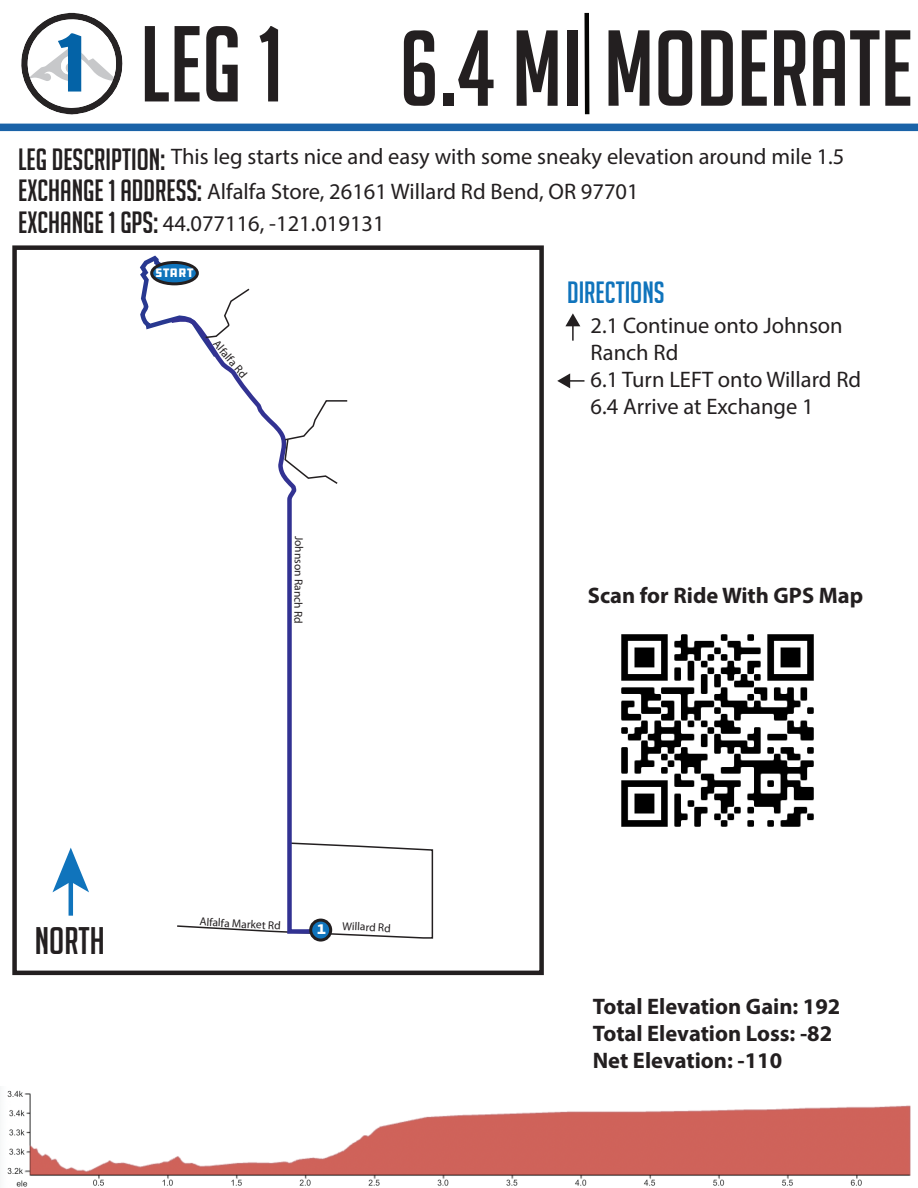
<style>
.page{position:relative;width:918px;height:1188px;background:#fff}
.page>*{position:absolute;margin:0;border:0;box-sizing:border-box;transform-origin:0 0}
.t1{font:105px "Big Noodle Titling";color:#231f20}
.t2{font:37.5px "Big Noodle Titling";color:#231f20}
.t3{font:30px/31.7px "Big Noodle Titling";color:#231f20}
.t4{font:30px "Big Noodle Titling";color:#1074bc}
.t5{font:22.5px/27px "Myriad Pro";color:#231f20}
.t6{font:700 22.5px/27px "Myriad Pro";color:#231f20}
.t7{font:14.4px "DDC Hardware";color:#fff}
.t8{font:12.6px "DDC Hardware";color:#fff}
.t9{font:11.55px "Myriad Pro";letter-spacing:-.01em;color:#231f20}
</style>
<div class="page">
<svg style="left:21px;top:13px;width:102px;height:101px"></svg>
<div style="left:0;top:124px;width:918px;height:7px;background:#1a63a8"></div>
<svg style="left:584px;top:12px;width:6px;height:103px"></svg>
<div style="left:12px;top:245px;width:532px;height:730px;border:4px solid #231f20"></div>
<hr style="left:69px;top:879px;width:4px;height:37px;background:#1074bc">
<svg style="left:53px;top:848px;width:36px;height:44px"></svg>
<svg style="left:565px;top:313px;width:15px;height:28px"></svg>
<svg style="left:557px;top:373px;width:27px;height:15px"></svg>
<svg style="left:313px;top:844px;width:121px;height:95px"></svg>
<svg style="left:177px;top:362px;width:150px;height:572px"></svg>
<svg style="left:140px;top:255px;width:110px;height:107px"></svg>
<svg style="left:283px;top:399px;width:65px;height:86px"></svg>
<div style="left:311px;top:920px;width:20px;height:20px;background:#1074bc;border-radius:50%"></div>
<div style="left:309px;top:919px;width:23px;height:23px;border:3px solid #231f20;border-radius:50%"></div>
<div style="left:152px;top:262px;width:45px;height:22px;background:#1074bc;border-radius:50%"></div>
<div style="left:150px;top:261px;width:49px;height:24px;border:3px solid #231f20;border-radius:50%"></div>
<img style="left:7px;top:1090px;width:904px;height:97px">
<img style="left:621px;top:634px;width:193px;height:193px">
<h1 class="t1" style="left:140px;top:12px;width:774px">LEG 1 6.4 MI MODERATE</h1>
<p class="t5" style="left:207px;top:139px;width:639px;line-height:34.7px;text-indent:-36px">This leg starts nice and easy with some sneaky elevation around mile 1.5<br>Alfalfa Store, 26161 Willard Rd Bend, OR 97701</p>
<p class="t5" style="left:163px;top:209px;width:223px">44.077116, -121.019131</p>
<h3 class="t3" style="left:18px;top:143px;width:185px">LEG DESCRIPTION:<br>EXCHANGE 1 ADDRESS:<br>EXCHANGE 1 GPS:</h3>
<p class="t8" style="left:155px;top:265px;width:40px">Start</p>
<p class="t9" style="left:221px;top:337px;width:47px;rotate:50deg">Alfalfa Rd</p>
<p class="t9" style="left:306px;top:536px;width:90px;rotate:90deg">Johnson Ranch Rd</p>
<h2 class="t2" style="left:35px;top:921px;width:71px">NORTH</h2>
<p class="t9" style="left:200px;top:914px;width:83px;rotate:3deg">Alfalfa Market Rd</p>
<p class="t7" style="left:317px;top:920px;width:11px">1</p>
<p class="t9" style="left:343px;top:919px;width:50px;rotate:3deg">Willard Rd</p>
<h3 class="t4" style="left:567px;top:276px;width:99px">DIRECTIONS</h3>
<p class="t5" style="left:591px;top:311px;width:272px">2.1 Continue onto Johnson<br>Ranch Rd<br>6.1 Turn LEFT onto Willard Rd<br>6.4 Arrive at Exchange 1</p>
<p class="t6" style="left:588px;top:581px;width:277px">Scan for Ride With GPS Map</p>
<p class="t6" style="left:593px;top:993px;width:249px">Total Elevation Gain: 192<br>Total Elevation Loss: -82<br>Net Elevation: -110</p>
</div>
